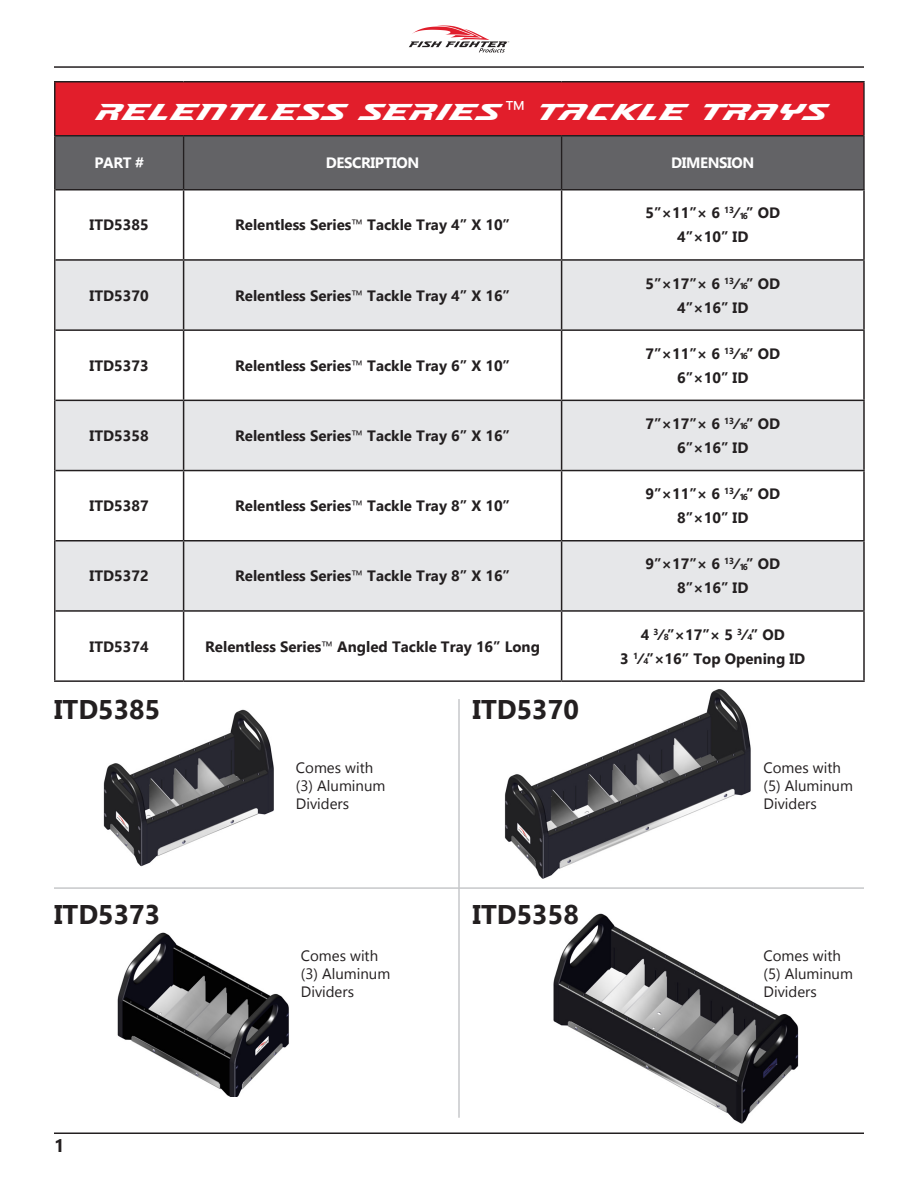
<style>
.page{position:relative;width:918px;height:1188px;background:#fff}
.page>*{position:absolute;margin:0;border:0;box-sizing:border-box;transform-origin:0 0}
.t1{font:27px "Accelerator";color:#fff}
.Main_Body{font:700 27px "Gadugi";color:#231f20}
.t2{font:700 18px "Gadugi";color:#231f20}
.t3{font:700 15px "Gadugi";color:#231f20}
.t4{font:15px "Gadugi";color:#231f20}
.t5{font:700 15px "Gadugi";letter-spacing:-.025em;color:#fff}
.s1{font-family:"Gadugi"}
.s2{font-weight:400}
.s3{font-size:8.7px}
</style>
<div class="page">
<hr style="left:54px;top:66px;width:810px;height:2px;background:#231f20">
<svg style="left:409px;top:26px;width:100px;height:27px"></svg>
<hr style="left:54px;top:1132px;width:810px;height:2px;background:#231f20">
<div style="left:55px;top:82px;width:809px;height:54px;background:#e21e2b"></div>
<div style="left:55px;top:136px;width:808px;height:53px;background:#636366"></div>
<svg style="left:55px;top:190px;width:808px;height:69px"></svg>
<div style="left:55px;top:261px;width:808px;height:349px;background:#e6e7e9"></div>
<svg style="left:55px;top:331px;width:808px;height:69px"></svg>
<svg style="left:55px;top:471px;width:808px;height:69px"></svg>
<svg style="left:55px;top:612px;width:508px;height:68px"></svg>
<hr style="left:863px;top:82px;width:2px;height:54px;background:#231f20">
<hr style="left:54px;top:136px;width:1px;height:54px;background:#231f20">
<hr style="left:183px;top:136px;width:1px;height:53px;background:#231f20">
<hr style="left:561px;top:136px;width:1px;height:53px;background:#231f20">
<hr style="left:863px;top:136px;width:2px;height:53px;background:#231f20">
<hr style="left:54px;top:190px;width:1px;height:70px;background:#231f20">
<hr style="left:54px;top:260px;width:1px;height:70px;background:#231f20">
<hr style="left:54px;top:330px;width:1px;height:70px;background:#231f20">
<hr style="left:54px;top:400px;width:1px;height:71px;background:#231f20">
<hr style="left:54px;top:471px;width:1px;height:70px;background:#231f20">
<hr style="left:54px;top:541px;width:1px;height:70px;background:#231f20">
<hr style="left:54px;top:611px;width:1px;height:69px;background:#231f20">
<hr style="left:55px;top:189px;width:129px;height:1px;background:#231f20">
<hr style="left:184px;top:189px;width:378px;height:1px;background:#231f20">
<hr style="left:183px;top:190px;width:1px;height:69px;background:#231f20">
<hr style="left:562px;top:189px;width:303px;height:1px;background:#231f20">
<hr style="left:561px;top:190px;width:1px;height:69px;background:#231f20">
<hr style="left:863px;top:190px;width:2px;height:69px;background:#231f20">
<hr style="left:55px;top:259px;width:129px;height:2px;background:#231f20">
<hr style="left:184px;top:259px;width:378px;height:2px;background:#231f20">
<hr style="left:183px;top:261px;width:1px;height:68px;background:#231f20">
<hr style="left:562px;top:259px;width:303px;height:2px;background:#231f20">
<hr style="left:561px;top:261px;width:1px;height:68px;background:#231f20">
<hr style="left:863px;top:261px;width:2px;height:68px;background:#231f20">
<hr style="left:55px;top:329px;width:129px;height:2px;background:#231f20">
<hr style="left:184px;top:329px;width:378px;height:2px;background:#231f20">
<hr style="left:183px;top:331px;width:1px;height:69px;background:#231f20">
<hr style="left:562px;top:329px;width:303px;height:2px;background:#231f20">
<hr style="left:561px;top:331px;width:1px;height:69px;background:#231f20">
<hr style="left:863px;top:331px;width:2px;height:69px;background:#231f20">
<hr style="left:55px;top:400px;width:129px;height:1px;background:#231f20">
<hr style="left:184px;top:400px;width:378px;height:1px;background:#231f20">
<hr style="left:183px;top:401px;width:1px;height:69px;background:#231f20">
<hr style="left:562px;top:400px;width:303px;height:1px;background:#231f20">
<hr style="left:561px;top:401px;width:1px;height:69px;background:#231f20">
<hr style="left:863px;top:401px;width:2px;height:69px;background:#231f20">
<hr style="left:55px;top:470px;width:129px;height:1px;background:#231f20">
<hr style="left:184px;top:470px;width:378px;height:1px;background:#231f20">
<hr style="left:183px;top:471px;width:1px;height:69px;background:#231f20">
<hr style="left:562px;top:470px;width:303px;height:1px;background:#231f20">
<hr style="left:561px;top:471px;width:1px;height:69px;background:#231f20">
<hr style="left:863px;top:471px;width:2px;height:69px;background:#231f20">
<hr style="left:55px;top:540px;width:129px;height:2px;background:#231f20">
<hr style="left:184px;top:540px;width:378px;height:2px;background:#231f20">
<hr style="left:183px;top:541px;width:1px;height:69px;background:#231f20">
<hr style="left:562px;top:540px;width:303px;height:2px;background:#231f20">
<hr style="left:561px;top:541px;width:1px;height:69px;background:#231f20">
<hr style="left:863px;top:541px;width:2px;height:69px;background:#231f20">
<hr style="left:55px;top:610px;width:129px;height:2px;background:#231f20">
<hr style="left:184px;top:610px;width:378px;height:2px;background:#231f20">
<hr style="left:183px;top:612px;width:1px;height:68px;background:#231f20">
<hr style="left:562px;top:610px;width:303px;height:2px;background:#231f20">
<hr style="left:561px;top:612px;width:1px;height:68px;background:#231f20">
<hr style="left:863px;top:612px;width:2px;height:68px;background:#231f20">
<hr style="left:54px;top:680px;width:130px;height:2px;background:#231f20">
<hr style="left:184px;top:680px;width:378px;height:2px;background:#231f20">
<hr style="left:562px;top:680px;width:303px;height:2px;background:#231f20">
<hr style="left:54px;top:81px;width:130px;height:1px;background:#231f20">
<hr style="left:54px;top:82px;width:2px;height:53px;background:#231f20">
<hr style="left:184px;top:81px;width:378px;height:1px;background:#231f20">
<hr style="left:562px;top:81px;width:303px;height:1px;background:#231f20">
<hr style="left:54px;top:135px;width:130px;height:1px;background:#231f20">
<hr style="left:184px;top:135px;width:378px;height:1px;background:#231f20">
<hr style="left:562px;top:135px;width:301px;height:1px;background:#231f20">
<img style="left:103px;top:709px;width:171px;height:158px">
<img style="left:117px;top:932px;width:172px;height:164px">
<img style="left:504px;top:689px;width:247px;height:189px">
<img style="left:553px;top:913px;width:246px;height:210px">
<hr style="left:54px;top:887px;width:810px;height:2px;background:#c7c8ca">
<hr style="left:458px;top:699px;width:2px;height:419px;background:#c7c8ca">
<p class="t1" style="left:94px;top:94px;width:733px">RELENTLESS SERIES <span class="s1">™</span> TACKLE TRAYS</p>
<p class="t5" style="left:94px;top:154px;width:51px">PART #</p>
<p class="t5" style="left:326px;top:154px;width:95px">DESCRIPTION</p>
<p class="t5" style="left:671px;top:154px;width:85px">DIMENSION</p>
<p class="t3" style="left:90px;top:216px;width:61px">ITD5385</p>
<p class="t3" style="left:235px;top:216px;width:276px">Relentless Series<span class="s2">™</span> Tackle Tray 4” X 10”</p>
<p class="t3" style="left:90px;top:286px;width:61px">ITD5370</p>
<p class="t3" style="left:235px;top:286px;width:276px">Relentless Series<span class="s2">™</span> Tackle Tray 4” X 16”</p>
<p class="t3" style="left:90px;top:356px;width:61px">ITD5373</p>
<p class="t3" style="left:235px;top:356px;width:276px">Relentless Series<span class="s2">™</span> Tackle Tray 6” X 10”</p>
<p class="t3" style="left:90px;top:427px;width:61px">ITD5358</p>
<p class="t3" style="left:235px;top:427px;width:276px">Relentless Series<span class="s2">™</span> Tackle Tray 6” X 16”</p>
<p class="t3" style="left:90px;top:497px;width:61px">ITD5387</p>
<p class="t3" style="left:235px;top:497px;width:276px">Relentless Series<span class="s2">™</span> Tackle Tray 8” X 10”</p>
<p class="t3" style="left:90px;top:567px;width:61px">ITD5372</p>
<p class="t3" style="left:235px;top:567px;width:276px">Relentless Series<span class="s2">™</span> Tackle Tray 8” X 16”</p>
<p class="t3" style="left:90px;top:637px;width:61px">ITD5374</p>
<p class="t3" style="left:205px;top:637px;width:336px">Relentless Series<span class="s2">™</span> Angled Tackle Tray 16” Long</p>
<p class="Main_Body" style="left:54px;top:693px;width:108px">ITD5385</p>
<p class="Main_Body" style="left:54px;top:898px;width:108px">ITD5373</p>
<p class="t4" style="left:296px;top:758px;width:79px">Comes with</p>
<p class="t4" style="left:296px;top:776px;width:91px">(3) Aluminum</p>
<p class="t4" style="left:296px;top:794px;width:55px">Dividers</p>
<p class="t4" style="left:301px;top:946px;width:79px">Comes with</p>
<p class="t4" style="left:301px;top:964px;width:91px">(3) Aluminum</p>
<p class="t4" style="left:301px;top:982px;width:55px">Dividers</p>
<p class="Main_Body" style="left:472px;top:693px;width:108px">ITD5370</p>
<p class="Main_Body" style="left:472px;top:898px;width:108px">ITD5358</p>
<p class="t3" style="left:645px;top:204px;width:136px">5”×11”× 6 <sup>13</sup>⁄<span class="s3">16</span>” OD</p>
<p class="t3" style="left:677px;top:228px;width:73px">4”×10” ID</p>
<p class="t3" style="left:645px;top:274px;width:136px">5”×17”× 6 <sup>13</sup>⁄<span class="s3">16</span>” OD</p>
<p class="t3" style="left:677px;top:298px;width:73px">4”×16” ID</p>
<p class="t3" style="left:645px;top:344px;width:136px">7”×11”× 6 <sup>13</sup>⁄<span class="s3">16</span>” OD</p>
<p class="t3" style="left:677px;top:368px;width:73px">6”×10” ID</p>
<p class="t3" style="left:645px;top:415px;width:136px">7”×17”× 6 <sup>13</sup>⁄<span class="s3">16</span>” OD</p>
<p class="t3" style="left:677px;top:439px;width:73px">6”×16” ID</p>
<p class="t3" style="left:645px;top:485px;width:136px">9”×11”× 6 <sup>13</sup>⁄<span class="s3">16</span>” OD</p>
<p class="t3" style="left:677px;top:509px;width:73px">8”×10” ID</p>
<p class="t3" style="left:645px;top:555px;width:136px">9”×17”× 6 <sup>13</sup>⁄<span class="s3">16</span>” OD</p>
<p class="t3" style="left:677px;top:579px;width:73px">8”×16” ID</p>
<p class="t3" style="left:641px;top:625px;width:146px">4 <sup>3</sup>⁄<span class="s3">8</span>”×17”× 5 <sup>3</sup>⁄<span class="s3">4</span>” OD</p>
<p class="t3" style="left:620px;top:649px;width:186px">3 <sup>1</sup>⁄<span class="s3">4</span>”×16” Top Opening ID</p>
<p class="t4" style="left:764px;top:758px;width:79px">Comes with</p>
<p class="t4" style="left:764px;top:776px;width:91px">(5) Aluminum</p>
<p class="t4" style="left:764px;top:794px;width:55px">Dividers</p>
<p class="t4" style="left:764px;top:946px;width:79px">Comes with</p>
<p class="t4" style="left:764px;top:964px;width:91px">(5) Aluminum</p>
<p class="t4" style="left:764px;top:982px;width:55px">Dividers</p>
<p class="t2" style="left:54px;top:1135px;width:12px">1</p>
</div>
